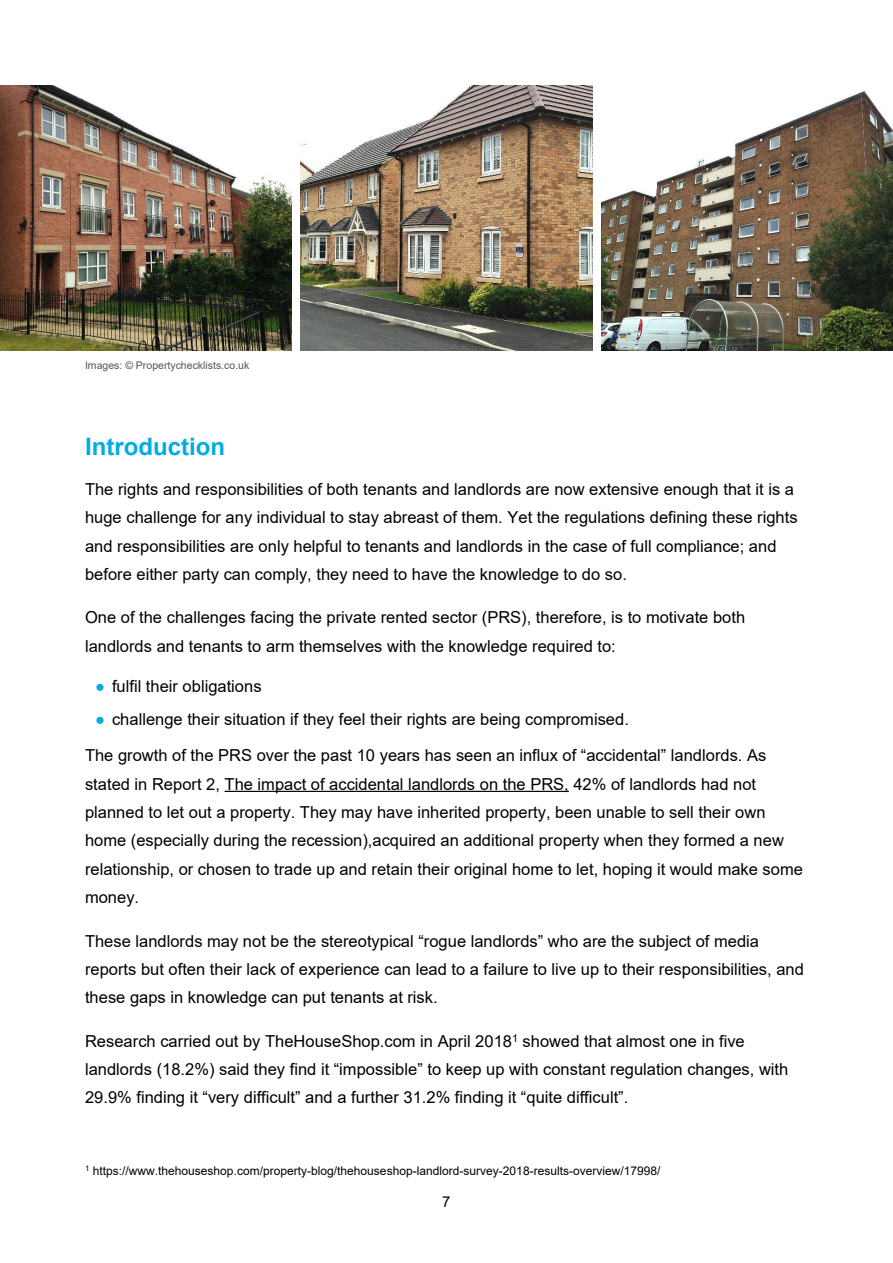
<style>
.page{position:relative;width:893px;height:1263px;background:#fff}
.page>*{position:absolute;margin:0;border:0;box-sizing:border-box;transform-origin:0 0}
.t1{font:700 24px "Arial";color:#00ade2}
.t2{font:16.5px/28.3px "Arial";color:#000}
.t3{font:15px "Arial";color:#000}
.t4{font:12px "Arial";color:#000}
.t5{font:10.5px "Arial";color:#565656}
.s1{color:#00ade2}
</style>
<div class="page">
<img style="left:0;top:85px;width:292px;height:266px">
<hr style="left:225px;top:791px;width:344px;height:1px;background:#000">
<img style="left:301px;top:85px;width:291px;height:266px">
<img style="left:601px;top:91px;width:292px;height:260px">
<p class="t5" style="left:85px;top:362px;width:166px">Images: © Propertychecklists.co.uk</p>
<h1 class="t1" style="left:85px;top:438px;width:141px">Introduction</h1>
<p class="t2" style="left:85px;top:476px;width:714px">The rights and responsibilities of both tenants and landlords are now extensive enough that it is a huge challenge for any individual to stay abreast of them. Yet the regulations defining these rights and responsibilities are only helpful to tenants and landlords in the case of full compliance; and before either party can comply, they need to have the knowledge to do so.</p>
<p class="t2" style="left:85px;top:605px;width:662px">One of the challenges facing the private rented sector (PRS), therefore, is to motivate both landlords and tenants to arm themselves with the knowledge required to:</p>
<p class="t2" style="left:95px;top:674px;width:168px"><span class="s1">●</span> fulfil their obligations</p>
<p class="t2" style="left:85px;top:703px;width:683px;line-height:35.8px;text-indent:10px"><span class="s1">●</span> challenge their situation if they feel their rights are being compromised.<br>The growth of the PRS over the past 10 years has seen an influx of “accidental” landlords. As</p>
<p class="t2" style="left:85px;top:771px;width:719px">stated in Report 2, The impact of accidental landlords on the PRS, 42% of landlords had not planned to let out a property. They may have inherited property, been unable to sell their own home (especially during the recession),acquired an additional property when they formed a new relationship, or chosen to trade up and retain their original home to let, hoping it would make some money.</p>
<p class="t2" style="left:85px;top:928px;width:720px">These landlords may not be the stereotypical “rogue landlords” who are the subject of media reports but often their lack of experience can lead to a failure to live up to their responsibilities, and these gaps in knowledge can put tenants at risk.</p>
<p class="t2" style="left:85px;top:1028px;width:705px">Research carried out by TheHouseShop.com in April 2018<sup>1</sup> showed that almost one in five landlords (18.2%) said they find it “impossible” to keep up with constant regulation changes, with<br>29.9% finding it “very difficult” and a further 31.2% finding it “quite difficult”.</p>
<p class="t4" style="left:85px;top:1166px;width:577px"><sup>1</sup> https://www.thehouseshop.com/property-blog/thehouseshop-landlord-survey-2018-results-overview/17998/</p>
<p class="t3" style="left:442px;top:1196px;width:10px">7</p>
</div>
